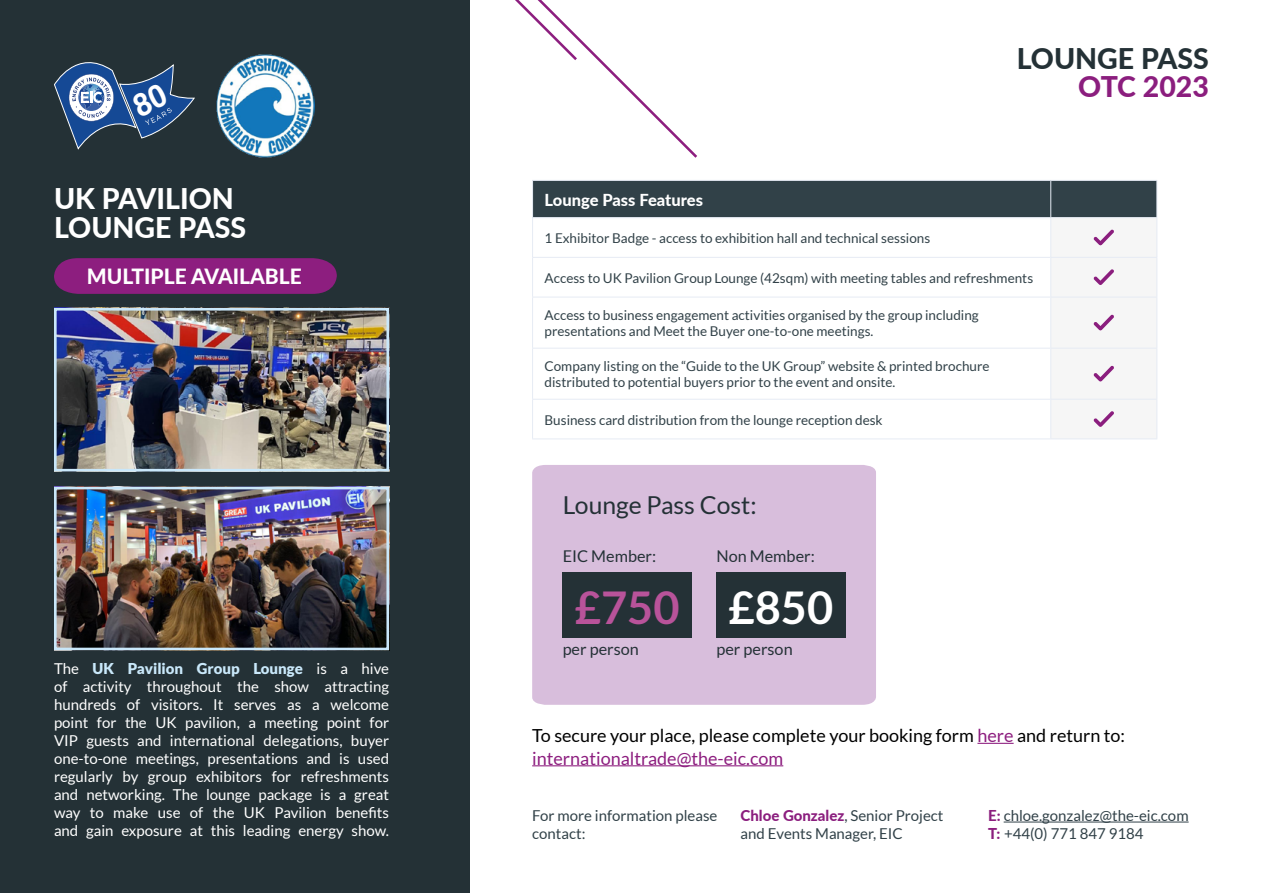
<style>
.page{position:relative;width:1263px;height:893px;background:#fff}
.page>*{position:absolute;margin:0;border:0;box-sizing:border-box;transform-origin:0 0}
.t1{font:700 45.15px "Lato";color:#b8539a}
.t2{font:800 28.5px/28.5px "Lato";color:#fff}
.t3{font:800 28.5px "Lato";color:#243136}
.t4{font:800 28.5px "Lato";color:#8b1e7e}
.t5{font:24.75px "Lato";color:#243136}
.t6{font:800 21px "Lato";color:#fff}
.t7{font:18px/22.5px "Lato";color:#000}
.t8{font:800 16.5px "Lato";color:#fff}
.t9{font:16.2px "Lato";color:#243136}
.t10{font:15px/18px "Lato";color:#fff;text-align:justify}
.t11{font:15px/18px "Lato";color:#314148}
.t12{font:13.5px/16.2px "Lato";color:#314148}
.s1{font-weight:900;color:#c9e8fa}
.s2{color:#fff}
.s3{color:#8d1e7f}
.s4{font-weight:800;color:#8b1e7e}
</style>
<div class="page">
<div style="left:0;top:0;width:469px;height:893px;background:#243136"></div>
<svg style="left:54px;top:258px;width:283px;height:36px;background:#881e7b"></svg>
<img style="left:58px;top:491px;width:327px;height:155px">
<div style="left:54px;top:487px;width:335px;height:163px;border:3px solid #c9e7fa"></div>
<svg style="left:515px;top:0;width:182px;height:158px"></svg>
<hr style="left:532px;top:439px;width:519px;height:1px;background:#e6ebf4">
<hr style="left:1051px;top:439px;width:106px;height:1px;background:#e6ebf4">
<svg style="left:532px;top:180px;width:625px;height:259px"></svg>
<hr style="left:1004px;top:822px;width:184px;height:1px;background:#314148">
<img style="left:216px;top:54px;width:99px;height:104px">
<img style="left:58px;top:312px;width:327px;height:155px">
<div style="left:54px;top:308px;width:335px;height:163px;border:3px solid #c9e7fa"></div>
<div style="left:532px;top:465px;width:344px;height:240px;background:#d8bedc"></div>
<div style="left:563px;top:573px;width:129px;height:65px;background:#243136"></div>
<div style="left:716px;top:573px;width:129px;height:65px;background:#243136"></div>
<hr style="left:977px;top:743px;width:37px;height:1px;background:#8d1e7f">
<hr style="left:532px;top:765px;width:251px;height:1px;background:#8d1e7f">
<svg style="left:54px;top:62px;width:141px;height:88px"></svg>
<h2 class="t2" style="left:54px;top:183px;width:194px">UK PAVILION<br>LOUNGE PASS</h2>
<h3 class="t6" style="left:87px;top:261px;width:217px">MULTIPLE AVAILABLE</h3>
<p class="t10" style="left:54px;top:659px;width:337px">The <span class="s1">UK Pavilion Group Lounge</span> is a hive of activity throughout the show attracting hundreds of visitors. It serves as a welcome point for the UK pavilion, a meeting point for VIP guests and international delegations, buyer one-to-one meetings, presentations and is used regularly by group exhibitors for refreshments and networking. The lounge package is a great way to make use of the UK Pavilion benefits and gain exposure at this leading energy show.</p>
<h2 class="t3" style="left:1017px;top:37px;width:194px">LOUNGE PASS</h2>
<h2 class="t4" style="left:1078px;top:66px;width:132px">OTC 2023</h2>
<p class="t8" style="left:544px;top:187px;width:160px">Lounge Pass Features</p>
<p class="t12" style="left:544px;top:230px;width:387px">1 Exhibitor Badge - access to exhibition hall and technical sessions</p>
<p class="t12" style="left:544px;top:270px;width:490px">Access to UK Pavilion Group Lounge (42sqm) with meeting tables and refreshments</p>
<p class="t12" style="left:544px;top:307px;width:436px">Access to business engagement activities organised by the group including presentations and Meet the Buyer one-to-one meetings.</p>
<p class="t12" style="left:544px;top:358px;width:447px">Company listing on the “Guide to the UK Group” website &amp; printed brochure distributed to potential buyers prior to the event and onsite.</p>
<p class="t12" style="left:544px;top:411px;width:340px">Business card distribution from the lounge reception desk</p>
<h3 class="t5" style="left:563px;top:491px;width:195px">Lounge Pass Cost:</h3>
<p class="t9" style="left:563px;top:547px;width:95px">EIC Member:</p>
<p class="t9" style="left:716px;top:547px;width:100px">Non Member:</p>
<h1 class="t1" style="left:575px;top:581px;width:260px">£750 <span class="s2">£850</span></h1>
<p class="t9" style="left:563px;top:640px;width:78px">per person</p>
<p class="t9" style="left:716px;top:640px;width:78px">per person</p>
<h3 class="t7" style="left:532px;top:724px;width:594px">To secure your place, please complete your booking form <span class="s3">here</span> and return to: <span class="s3">internationaltrade@the-eic.com</span></h3>
<p class="t11" style="left:532px;top:806px;width:187px">For more information please contact:</p>
<p class="t11" style="left:740px;top:806px;width:204px"><span class="s4">Chloe Gonzalez</span>, Senior Project and Events Manager, EIC</p>
<p class="t11" style="left:988px;top:806px;width:202px"><span class="s4">E:</span> chloe.gonzalez@the-eic.com<br><span class="s4">T:</span> +44(0) 771 847 9184</p>
</div>
